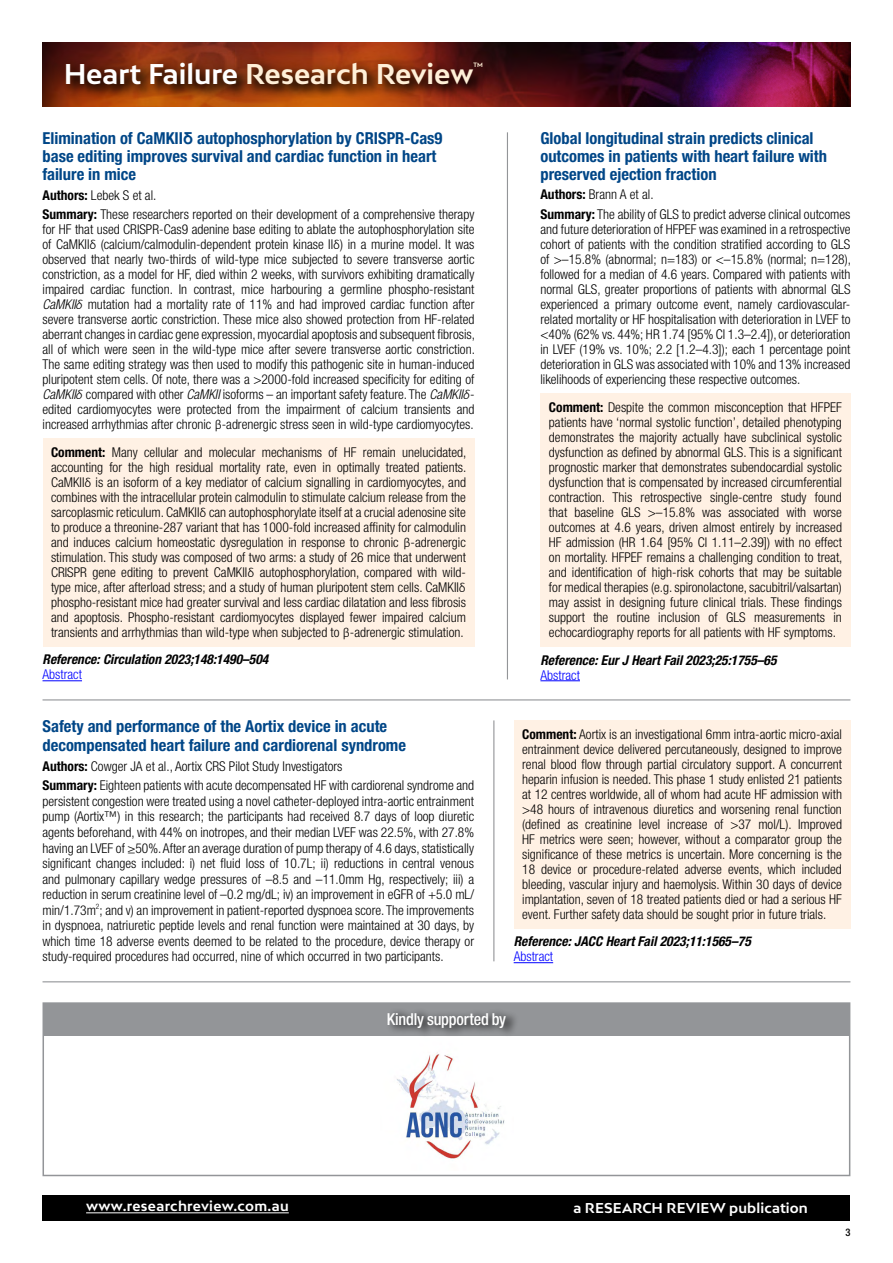
<style>
.page{position:relative;width:893px;height:1263px;background:#fff}
.page>*{position:absolute;margin:0;border:0;box-sizing:border-box;transform-origin:0 0}
.t1{font:700 27px "Bw Mitga";color:#fff0d8}
.t2{font:700 21px "Bw Mitga";letter-spacing:-.005em;color:#fff}
.t3{font:700 condensed 16.5px/18px "Helvetica Neue LT Pro";color:#004687}
.t4{font:500 condensed 16.5px "Helvetica Neue LT Pro";letter-spacing:-.01em;color:#fff}
.t5{font:300 condensed 13.5px/15px "Helvetica Neue LT Pro";color:#000;text-align:justify}
.t6{font:italic 700 condensed 13.5px "Helvetica Neue LT Pro";color:#000}
.t7{font:700 13.5px "Bw Mitga";letter-spacing:.01em;color:#fff}
.t8{font:300 condensed 13.5px "Helvetica Neue LT Pro";color:#00f}
.t9{font:500 condensed 10.5px "Helvetica Neue LT Pro";color:#000}
.t10{font:700 6px "Bw Mitga";color:#fff0d8;scale:.95 1}
.t11{font:700 4.5px "Bw Mitga";color:#e6edf3}
.s1{color:#fff}
.s2{color:#ccdae7}
.s3{font-family:"Arial";font-stretch:normal}
.s4{font-weight:700}
.s5{font-family:"Calibri";font-stretch:normal}
.s6{font-style:italic}
.s7{font-family:"Calibri";font-style:italic;font-stretch:normal}
</style>
<div class="page">
<div style="left:43px;top:1195px;width:807px;height:25px;background:#000"></div>
<hr style="left:86px;top:1212px;width:203px;height:1px;background:#fff">
<img style="left:43px;top:43px;width:807px;height:63px">
<div style="left:51px;top:48px;width:446px;height:52px;background:#000;opacity:.75"></div>
<hr style="left:507px;top:132px;width:1px;height:547px;background:#939598">
<hr style="left:43px;top:981px;width:807px;height:1px;background:#939598">
<div style="left:43px;top:438px;width:431px;height:209px;background:#fff1e4"></div>
<hr style="left:43px;top:680px;width:39px;height:1px;background:#00f">
<div style="left:540px;top:393px;width:310px;height:254px;background:#fff1e4"></div>
<hr style="left:540px;top:680px;width:40px;height:1px;background:#00f">
<hr style="left:43px;top:699px;width:807px;height:1px;background:#939598">
<div style="left:514px;top:720px;width:336px;height:209px;background:#fff1e4"></div>
<hr style="left:514px;top:962px;width:39px;height:1px;background:#00f">
<hr style="left:493px;top:720px;width:1px;height:241px;background:#939598">
<svg style="left:43px;top:1002px;width:807px;height:173px"></svg>
<h1 class="t1" style="left:64px;top:56px;width:411px"><span class="s1">Heart Failure</span> Research Review</h1>
<p class="t10" style="left:474px;top:61px;width:11px">TM</p>
<h2 class="t2" style="left:64px;top:61px;width:385px">Title of Publication <span class="s2">Research Review</span></h2>
<p class="t11" style="left:447px;top:64px;width:9px">TM</p>
<p class="t3" style="left:43px;top:129px;width:402px">Elimination of CaMKII<span class="s3">δ</span> autophosphorylation by CRISPR-Cas9 base editing improves survival and cardiac function in heart failure in mice</p>
<p class="t5" style="left:43px;top:185px;width:433px;line-height:19.2px"><span class="s4">Authors:</span> Lebek S et al.<br><span class="s4">Summary:</span> These researchers reported on their development of a comprehensive therapy</p>
<p class="t5" style="left:43px;top:221px;width:434px">for HF that used CRISPR-Cas9 adenine base editing to ablate the autophosphorylation site of CaMKII<span class="s5">δ</span> (calcium/calmodulin-dependent protein kinase II<span class="s5">δ</span>) in a murine model. It was observed that nearly two-thirds of wild-type mice subjected to severe transverse aortic constriction, as a model for HF, died within 2 weeks, with survivors exhibiting dramatically impaired cardiac function. In contrast, mice harbouring a germline phospho-resistant <span class="s6">CaMKII</span><span class="s7">δ</span> mutation had a mortality rate of 11% and had improved cardiac function after severe transverse aortic constriction. These mice also showed protection from HF-related aberrant changes in cardiac gene expression, myocardial apoptosis and subsequent fibrosis, all of which were seen in the wild-type mice after severe transverse aortic constriction.<br>The same editing strategy was then used to modify this pathogenic site in human-induced pluripotent stem cells. Of note, there was a &gt;2000-fold increased specificity for editing of <span class="s6">CaMKII</span><span class="s7">δ</span> compared with other <span class="s6">CaMKII</span> isoforms – an important safety feature. The <span class="s6">CaMKII</span><span class="s7">δ&shy;</span>edited cardiomyocytes were protected from the impairment of calcium transients and increased arrhythmias after chronic <span class="s5">β</span>-adrenergic stress seen in wild-type cardiomyocytes.</p>
<p class="t5" style="left:51px;top:444px;width:417px"><span class="s4">Comment:</span> Many cellular and molecular mechanisms of HF remain unelucidated, accounting for the high residual mortality rate, even in optimally treated patients.<br>CaMKII<span class="s5">δ</span> is an isoform of a key mediator of calcium signalling in cardiomyocytes, and combines with the intracellular protein calmodulin to stimulate calcium release from the sarcoplasmic reticulum. CaMKII<span class="s5">δ</span> can autophosphorylate itself at a crucial adenosine site to produce a threonine-287 variant that has 1000-fold increased affinity for calmodulin and induces calcium homeostatic dysregulation in response to chronic <span class="s5">β</span>-adrenergic stimulation. This study was composed of two arms: a study of 26 mice that underwent CRISPR gene editing to prevent CaMKII<span class="s5">δ</span> autophosphorylation, compared with wild&shy;type mice, after afterload stress; and a study of human pluripotent stem cells. CaMKII<span class="s5">δ </span>phospho-resistant mice had greater survival and less cardiac dilatation and less fibrosis and apoptosis. Phospho-resistant cardiomyocytes displayed fewer impaired calcium transients and arrhythmias than wild-type when subjected to <span class="s5">β</span>-adrenergic stimulation.</p>
<p class="t6" style="left:43px;top:651px;width:227px">Reference: Circulation 2023;148:1490–504</p>
<p class="t8" style="left:43px;top:667px;width:41px">Abstract</p>
<p class="t3" style="left:43px;top:717px;width:365px;line-height:18.6px">Safety and performance of the Aortix device in acute decompensated heart failure and cardiorenal syndrome</p>
<p class="t5" style="left:43px;top:756px;width:433px;line-height:19.8px"><span class="s4">Authors:</span> Cowger JA et al., Aortix CRS Pilot Study Investigators<br><span class="s4">Summary:</span> Eighteen patients with acute decompensated HF with cardiorenal syndrome and</p>
<p class="t5" style="left:43px;top:793px;width:433px;line-height:15.6px">persistent congestion were treated using a novel catheter-deployed intra-aortic entrainment pump (Aortix™) in this research; the participants had received 8.7 days of loop diuretic agents beforehand, with 44% on inotropes, and their median LVEF was 22.5%, with 27.8% having an LVEF of ≥50%. After an average duration of pump therapy of 4.6 days, statistically significant changes included: i) net fluid loss of 10.7L; ii) reductions in central venous and pulmonary capillary wedge pressures of –8.5 and –11.0mm Hg, respectively; iii) a reduction in serum creatinine level of –0.2 mg/dL; iv) an improvement in eGFR of +5.0 mL/ min/1.73m<sup>2</sup>; and v) an improvement in patient-reported dyspnoea score. The improvements in dyspnoea, natriuretic peptide levels and renal function were maintained at 30 days, by which time 18 adverse events deemed to be related to the procedure, device therapy or study-required procedures had occurred, nine of which occurred in two participants.</p>
<p class="t3" style="left:540px;top:129px;width:288px">Global longitudinal strain predicts clinical outcomes in patients with heart failure with preserved ejection fraction</p>
<p class="t5" style="left:540px;top:185px;width:312px;line-height:19.2px"><span class="s4">Authors:</span> Brann A et al.<br><span class="s4">Summary:</span> The ability of GLS to predict adverse clinical outcomes</p>
<p class="t5" style="left:540px;top:221px;width:312px">and future deterioration of HFPEF was examined in a retrospective cohort of patients with the condition stratified according to GLS of &gt;–15.8% (abnormal; n=183) or &lt;–15.8% (normal; n=128), followed for a median of 4.6 years. Compared with patients with normal GLS, greater proportions of patients with abnormal GLS experienced a primary outcome event, namely cardiovascular&shy;related mortality or HF hospitalisation with deterioration in LVEF to &lt;40% (62% vs. 44%; HR 1.74 [95% CI 1.3–2.4]), or deterioration in LVEF (19% vs. 10%; 2.2 [1.2–4.3]); each 1 percentage point deterioration in GLS was associated with 10% and 13% increased likelihoods of experiencing these respective outcomes.</p>
<p class="t5" style="left:549px;top:399px;width:295px"><span class="s4">Comment:</span> Despite the common misconception that HFPEF patients have ‘normal systolic function’, detailed phenotyping demonstrates the majority actually have subclinical systolic dysfunction as defined by abnormal GLS. This is a significant prognostic marker that demonstrates subendocardial systolic dysfunction that is compensated by increased circumferential contraction. This retrospective single-centre study found that baseline GLS &gt;–15.8% was associated with worse outcomes at 4.6 years, driven almost entirely by increased HF admission (HR 1.64 [95% CI 1.11–2.39]) with no effect on mortality. HFPEF remains a challenging condition to treat, and identification of high-risk cohorts that may be suitable for medical therapies (e.g. spironolactone, sacubitril/valsartan) may assist in designing future clinical trials. These findings support the routine inclusion of GLS measurements in echocardiography reports for all patients with HF symptoms.</p>
<p class="t6" style="left:540px;top:652px;width:238px">Reference: Eur J Heart Fail 2023;25:1755–65</p>
<p class="t8" style="left:540px;top:667px;width:41px">Abstract</p>
<p class="t5" style="left:522px;top:726px;width:321px"><span class="s4">Comment:</span> Aortix is an investigational 6mm intra-aortic micro-axial entrainment device delivered percutaneously, designed to improve renal blood flow through partial circulatory support. A concurrent heparin infusion is needed. This phase 1 study enlisted 21 patients at 12 centres worldwide, all of whom had acute HF admission with &gt;48 hours of intravenous diuretics and worsening renal function (defined as creatinine level increase of &gt;37 mol/L). Improved HF metrics were seen; however, without a comparator group the significance of these metrics is uncertain. More concerning is the 18 device or procedure-related adverse events, which included bleeding, vascular injury and haemolysis. Within 30 days of device implantation, seven of 18 treated patients died or had a serious HF event. Further safety data should be sought prior in future trials.</p>
<p class="t6" style="left:514px;top:933px;width:239px">Reference: JACC Heart Fail 2023;11:1565–75</p>
<p class="t8" style="left:514px;top:949px;width:41px">Abstract</p>
<p class="t4" style="left:387px;top:1009px;width:121px">Kindly supported by</p>
<p class="t7" style="left:86px;top:1197px;width:204px">www.researchreview.com.au</p>
<p class="t7" style="left:574px;top:1199px;width:236px">a RESEARCH REVIEW publication</p>
<p class="t9" style="left:845px;top:1226px;width:7px">3</p>
</div>
